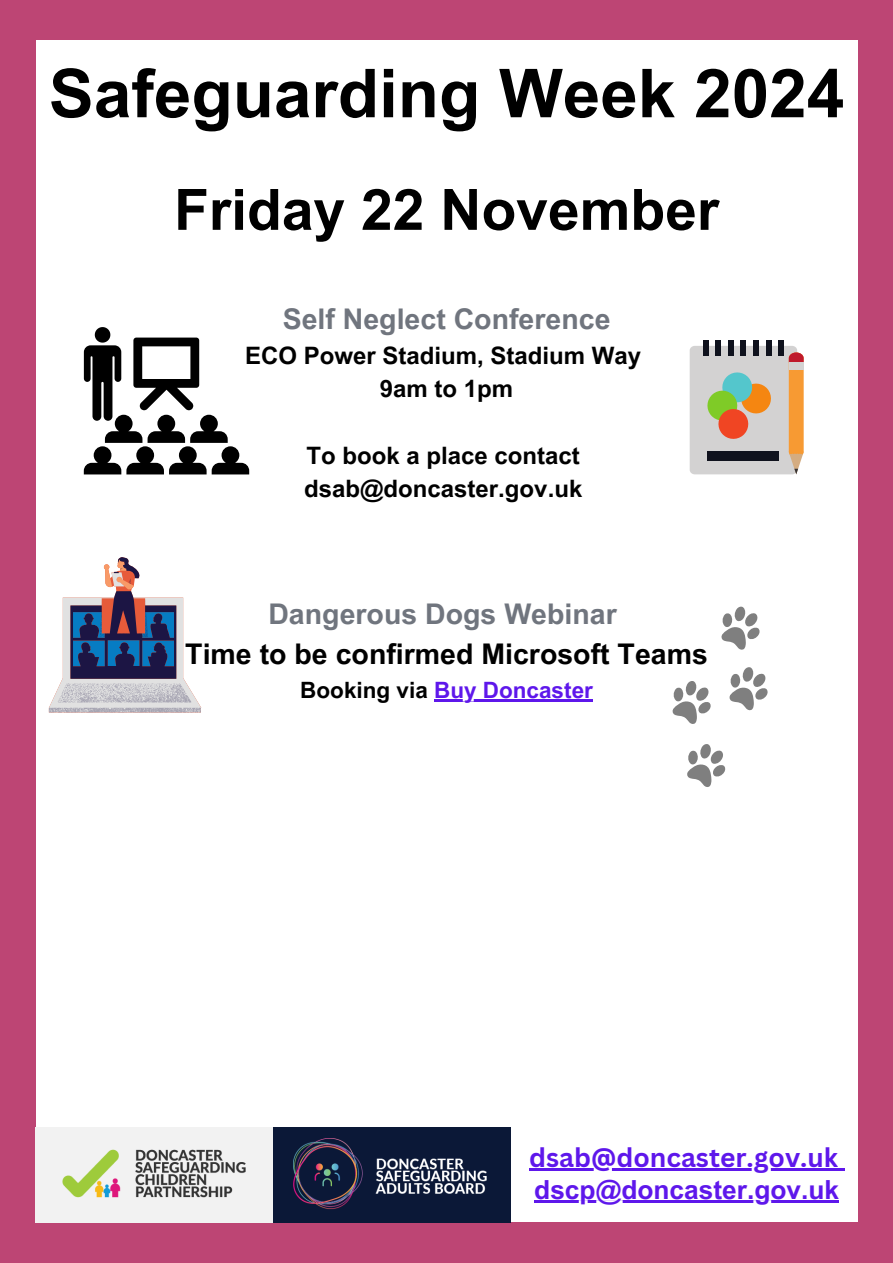
<style>
.page{position:relative;width:893px;height:1263px;background:#bd4574}
.page>*{position:absolute;margin:0;border:0;box-sizing:border-box;transform-origin:0 0}
.t1{font:700 67.5px "Arial MT Pro";color:#000}
.t2{font:700 57px "Arial MT Pro";color:#000}
.t3{font:700 28.5px/39.4px "Arial MT Pro";color:#000;text-align:center}
.t4{font:700 28.5px "Arial MT Pro";color:#70757e}
.t5{font:700 26.33px "Canva Sans";color:#5e17eb}
.t6{font:700 26.33px "Arial MT Pro";color:#5e17eb}
.t7{font:700 24px "Arial MT Pro";color:#000}
.t8{font:700 22.5px "Arial MT Pro";color:#5e17eb}
.s1{color:#70757e}
.s2{color:#000}
</style>
<div class="page">
<div style="left:36px;top:40px;width:821px;height:1182px;background:#fff"></div>
<img style="left:36px;top:1127px;width:474px;height:95px">
<svg style="left:84px;top:327px;width:165px;height:147px"></svg>
<div style="left:703px;top:340px;width:5px;height:15px;background:#0f121d"></div>
<div style="left:715px;top:340px;width:6px;height:15px;background:#0f121d"></div>
<div style="left:728px;top:340px;width:5px;height:15px;background:#0f121d"></div>
<div style="left:741px;top:340px;width:5px;height:15px;background:#0f121d"></div>
<div style="left:753px;top:340px;width:5px;height:15px;background:#0f121d"></div>
<div style="left:766px;top:340px;width:5px;height:15px;background:#0f121d"></div>
<div style="left:778px;top:340px;width:6px;height:15px;background:#0f121d"></div>
<svg style="left:689px;top:346px;width:114px;height:128px"></svg>
<svg style="left:721px;top:606px;width:39px;height:44px"></svg>
<svg style="left:672px;top:667px;width:96px;height:57px"></svg>
<svg style="left:687px;top:744px;width:39px;height:43px"></svg>
<svg style="left:49px;top:557px;width:152px;height:156px"></svg>
<hr style="left:529px;top:1168px;width:309px;height:3px;background:#5e17eb">
<svg style="left:838px;top:1168px;width:6px;height:3px"></svg>
<hr style="left:534px;top:1200px;width:305px;height:3px;background:#5e17eb">
<hr style="left:434px;top:699px;width:159px;height:2px;background:#5e17eb">
<h2 class="t1" style="left:49px;top:68px;width:797px">Safeguarding Week 2024</h2>
<p class="t2" style="left:174px;top:188px;width:546px">Friday 22 November</p>
<p class="t4" style="left:283px;top:308px;width:329px">Self Neglect Conference</p>
<p class="t7" style="left:245px;top:347px;width:397px">ECO Power Stadium, Stadium Way</p>
<p class="t7" style="left:380px;top:380px;width:135px">9am to 1pm</p>
<p class="t7" style="left:306px;top:446px;width:275px">To book a place contact</p>
<p class="t7" style="left:304px;top:480px;width:280px">dsab@doncaster.gov.uk</p>
<p class="t3" style="left:185px;top:598px;width:524px"><span class="s1">Dangerous Dogs Webinar<br></span>Time to be confirmed Microsoft Teams</p>
<p class="t8" style="left:300px;top:681px;width:294px"><span class="s2">Booking via</span> Buy Doncaster</p>
<p class="t5" style="left:529px;top:1139px;width:310px">dsab@doncaster.gov.uk</p>
<p class="t6" style="left:534px;top:1180px;width:306px">dscp@doncaster.gov.uk</p>
</div>
